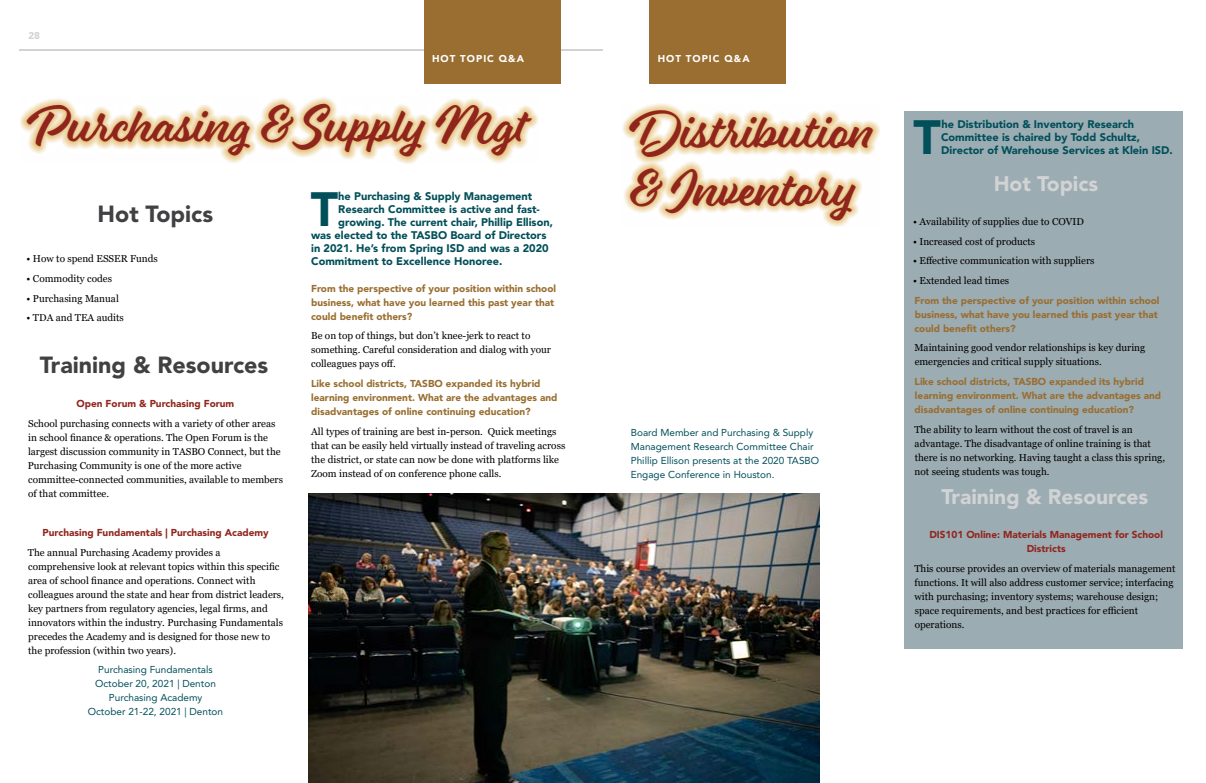
<style>
.page{position:relative;width:1206px;height:783px;background:#fff}
.page>*{position:absolute;margin:0;border:0;box-sizing:border-box;transform-origin:0 0}
.t1{font:48px/57.6px "Eds Market Main Script";color:#90251d}
.t2{font:900 47.7px "Avenir LT Std";color:#004f59}
.t3{font:900 23.2px "Avenir LT Std";color:#414042}
.t4{font:900 21px "Avenir LT Std";color:#d1d3d4}
.t5{font:900 11px/13px "Avenir LT Std";color:#004f59}
.t6{font:10px/14px "Georgia";color:#000}
.t7{font:900 10px/14px "Avenir LT Std";color:#996e30}
.t8{font:10px/14px "Avenir LT Std";color:#004f59;text-align:center}
.t9{font:900 10px/14px "Avenir LT Std";color:#91261d;text-align:center}
.t10{font:900 9.9px "Avenir LT Std";letter-spacing:.1em;color:#fff}
.t11{font:900 9.9px "Avenir LT Std";color:#d1d3d4}
</style>
<div class="page">
<hr style="left:19px;top:49px;width:584px;height:2px;background:#d1d3d4">
<div style="left:904px;top:111px;width:279px;height:538px;background:#9cacb3"></div>
<div style="left:650px;top:0;width:136px;height:83px;background:#996e30"></div>
<div style="left:424px;top:0;width:136px;height:83px;background:#996e30"></div>
<svg style="left:20px;top:97px;width:518px;height:67px"></svg>
<svg style="left:622px;top:103px;width:258px;height:124px"></svg>
<img style="left:308px;top:493px;width:511px;height:290px">
<p class="t11" style="left:28px;top:30px;width:13px">28</p>
<p class="t10" style="left:432px;top:53px;width:93px">HOT TOPIC Q&amp;A</p>
<p class="t10" style="left:658px;top:53px;width:93px">HOT TOPIC Q&amp;A</p>
<h1 class="t1" style="left:26px;top:96px;width:504px">Purchasing &amp; Supply Mgt</h1>
<h3 class="t3" style="left:98px;top:200px;width:117px">Hot Topics</h3>
<p class="t6" style="left:27px;top:252px;width:133px">• How to spend ESSER Funds</p>
<p class="t6" style="left:27px;top:272px;width:87px">• Commodity codes</p>
<p class="t6" style="left:27px;top:291px;width:94px">• Purchasing Manual</p>
<p class="t6" style="left:27px;top:311px;width:99px">• TDA and TEA audits</p>
<h3 class="t3" style="left:40px;top:351px;width:230px">Training &amp; Resources</h3>
<p class="t9" style="left:77px;top:396px;width:159px">Open Forum &amp; Purchasing Forum</p>
<p class="t6" style="left:28px;top:416px;width:257px">School purchasing connects with a variety of other areas in school finance &amp; operations. The Open Forum is the largest discussion community in TASBO Connect, but the Purchasing Community is one of the more active committee-connected communities, available to members of that committee.</p>
<p class="t9" style="left:43px;top:525px;width:228px">Purchasing Fundamentals | Purchasing Academy</p>
<p class="t6" style="left:28px;top:545px;width:258px">The annual Purchasing Academy provides a comprehensive look at relevant topics within this specific area of school finance and operations. Connect with colleagues around the state and hear from district leaders, key partners from regulatory agencies, legal firms, and innovators within the industry. Purchasing Fundamentals precedes the Academy and is designed for those new to the profession (within two years).</p>
<p class="t8" style="left:88px;top:663px;width:137px">Purchasing Fundamentals<br>October 20, 2021 | Denton<br>Purchasing Academy<br>October 21-22, 2021 | Denton</p>
<h2 class="t2" style="left:311px;top:180px;width:29px">T</h2>
<p class="t5" style="left:338px;top:189px;width:196px">he Purchasing &amp; Supply Management</p>
<p class="t5" style="left:338px;top:202px;width:203px">Research Committee is active and fast-</p>
<p class="t5" style="left:338px;top:215px;width:216px">growing. The current chair, Phillip Ellison,</p>
<p class="t5" style="left:311px;top:228px;width:237px">was elected to the TASBO Board of Directors</p>
<p class="t5" style="left:311px;top:241px;width:239px">in 2021. He’s from Spring ISD and was a 2020</p>
<p class="t5" style="left:311px;top:254px;width:193px">Commitment to Excellence Honoree.</p>
<p class="t7" style="left:311px;top:281px;width:246px">From the perspective of your position within school business, what have you learned this past year that could benefit others?</p>
<p class="t6" style="left:311px;top:329px;width:241px">Be on top of things, but don’t knee-jerk to react to something. Careful consideration and dialog with your colleagues pays off.</p>
<p class="t7" style="left:311px;top:376px;width:248px">Like school districts, TASBO expanded its hybrid learning environment. What are the advantages and disadvantages of online continuing education?</p>
<p class="t6" style="left:311px;top:424px;width:256px">All types of training are best in-person. Quick meetings that can be easily held virtually instead of traveling across the district, or state can now be done with platforms like Zoom instead of on conference phone calls.</p>
<h1 class="t1" style="left:629px;top:102px;width:246px">Distribution &amp; Inventory</h1>
<h2 class="t2" style="left:914px;top:109px;width:29px">T</h2>
<p class="t5" style="left:941px;top:118px;width:233px">he Distribution &amp; Inventory Research<br>Committee is chaired by Todd Schultz,<br>Director of Warehouse Services at Klein ISD.</p>
<h3 class="t4" style="left:994px;top:171px;width:106px">Hot Topics</h3>
<p class="t6" style="left:913px;top:215px;width:172px">• Availability of supplies due to COVID</p>
<p class="t6" style="left:913px;top:235px;width:124px">• Increased cost of products</p>
<p class="t6" style="left:913px;top:254px;width:183px">• Effective communication with suppliers</p>
<p class="t6" style="left:913px;top:274px;width:98px">• Extended lead times</p>
<p class="t7" style="left:914px;top:293px;width:247px">From the perspective of your position within school business, what have you learned this past year that could benefit others?</p>
<p class="t6" style="left:914px;top:341px;width:232px">Maintaining good vendor relationships is key during emergencies and critical supply situations.</p>
<p class="t7" style="left:915px;top:375px;width:248px">Like school districts, TASBO expanded its hybrid learning environment. What are the advantages and disadvantages of online continuing education?</p>
<p class="t6" style="left:914px;top:423px;width:252px">The ability to learn without the cost of travel is an advantage. The disadvantage of online training is that there is no networking. Having taught a class this spring, not seeing students was tough.</p>
<h3 class="t4" style="left:941px;top:484px;width:208px">Training &amp; Resources</h3>
<p class="t9" style="left:929px;top:528px;width:235px">DIS101 Online: Materials Management for School<br>Districts</p>
<p class="t6" style="left:914px;top:562px;width:263px">This course provides an overview of materials management functions. It will also address customer service; interfacing with purchasing; inventory systems; warehouse design; space requirements, and best practices for efficient operations.</p>
<p class="t8" style="left:631px;top:425px;width:190px;text-align:left">Board Member and Purchasing &amp; Supply Management Research Committee Chair Phillip Ellison presents at the 2020 TASBO Engage Conference in Houston.</p>
</div>
